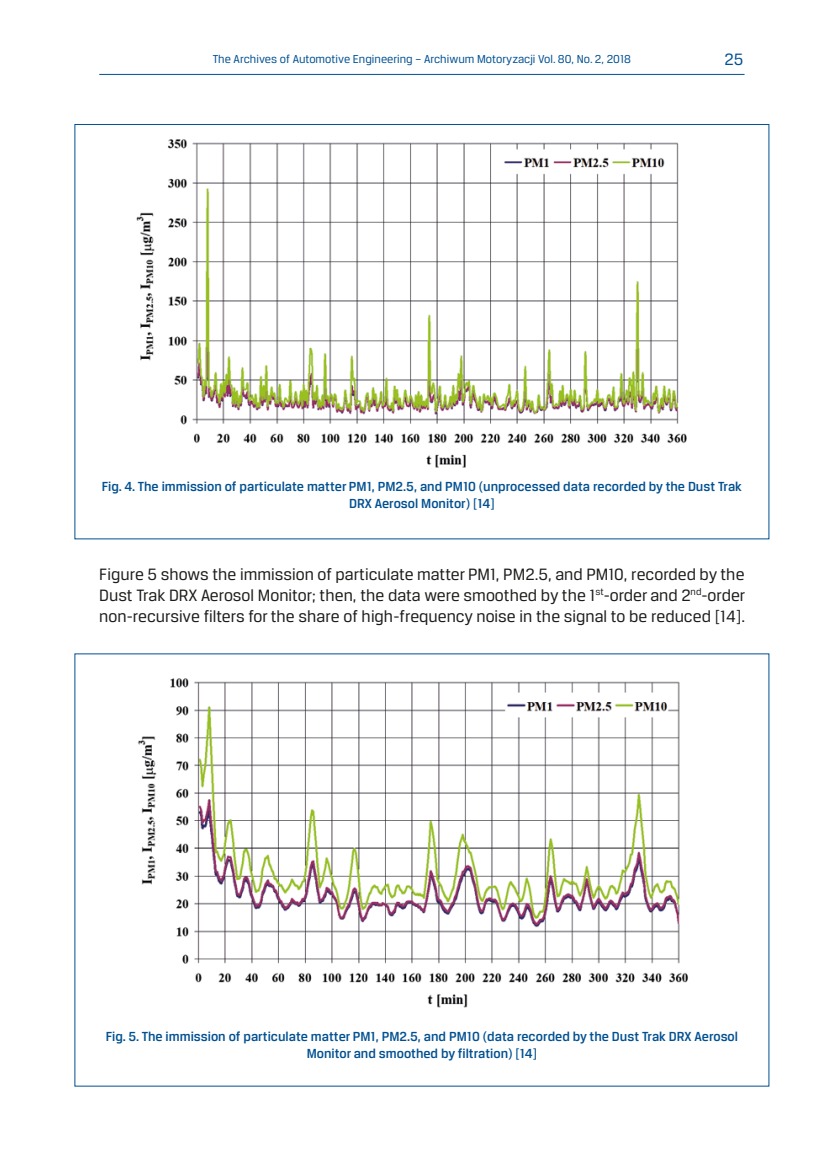
<style>
.page{position:relative;width:819px;height:1161px;background:#fff}
.page>*{position:absolute;margin:0;border:0;box-sizing:border-box;transform-origin:0 0}
.podst_ang{font:17.5px/21px "Breuer Text";color:#1c1c1a;text-align:justify}
.t1{font:17.5px "Breuer Text";color:#005091}
.podpisy_ilustracji_a{font:500 14px/16.8px "Breuer Text";color:#005091;text-align:center}
.t2{font:12.25px "Breuer Text";color:#005091}
</style>
<div class="page">
<hr style="left:99px;top:74px;width:645px;height:1px;background:#005091">
<img style="left:136px;top:139px;width:551px;height:329px">
<img style="left:138px;top:678px;width:550px;height:330px">
<p class="t2" style="left:213px;top:52px;width:419px">The Archives of Automotive Engineering – Archiwum Motoryzacji Vol. 80, No. 2, 2018</p>
<p class="t1" style="left:724px;top:50px;width:20px">25</p>
<p class="podpisy_ilustracji_a" style="left:102px;top:478px;width:641px">Fig. 4. The immission of particulate matter PM1, PM2.5, and PM10 (unprocessed data recorded by the Dust Trak<br>DRX Aerosol Monitor) [14]</p>
<p class="podst_ang" style="left:99px;top:563px;width:647px">Figure 5 shows the immission of particulate matter PM1, PM2.5, and PM10, recorded by the Dust Trak DRX Aerosol Monitor; then, the data were smoothed by the 1<sup>st</sup>-order and 2<sup>nd</sup>-order non-recursive filters for the share of high-frequency noise in the signal to be reduced [14].</p>
<p class="podpisy_ilustracji_a" style="left:106px;top:1027px;width:633px">Fig. 5. The immission of particulate matter PM1, PM2.5, and PM10 (data recorded by the Dust Trak DRX Aerosol<br>Monitor and smoothed by filtration) [14]</p>
</div>
